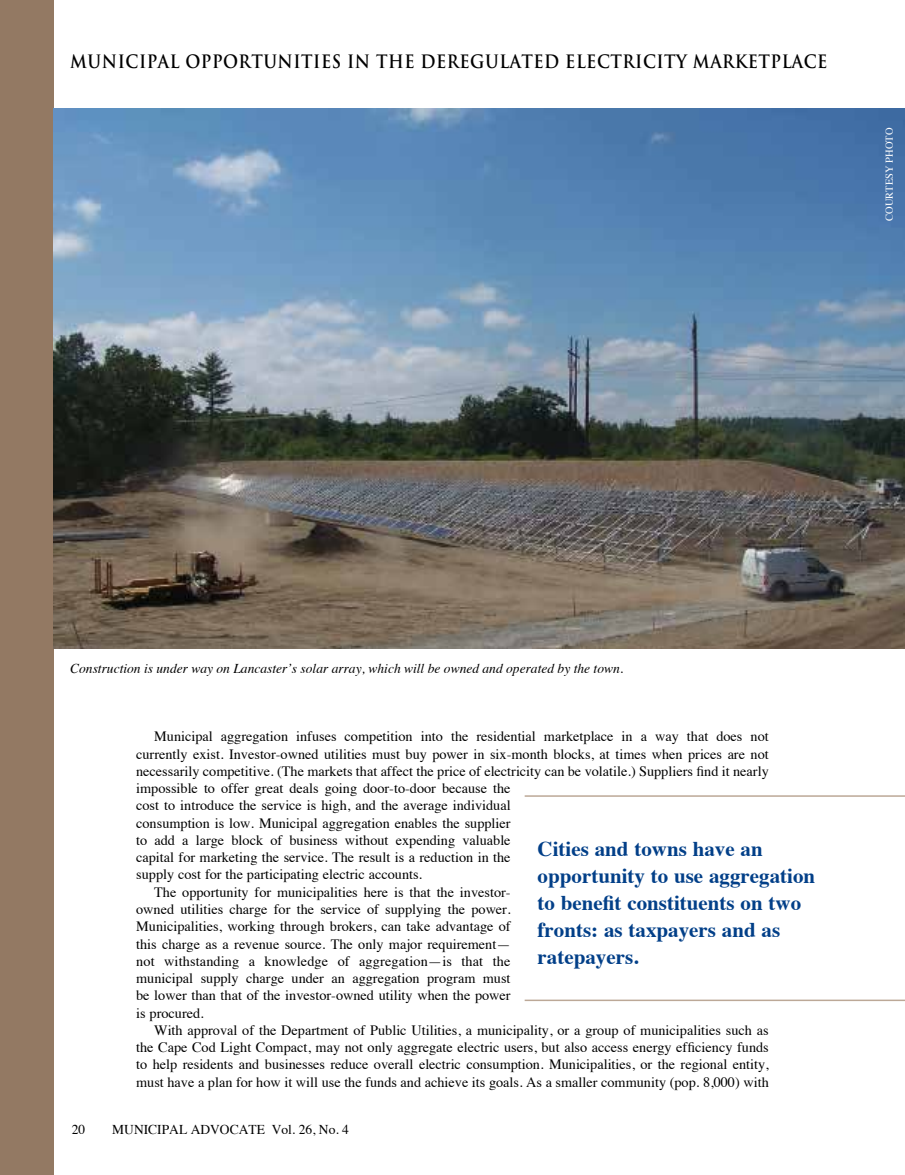
<style>
.page{position:relative;width:905px;height:1175px;background:#fff}
.page>*{position:absolute;margin:0;border:0;box-sizing:border-box;transform-origin:0 0}
.t1{font:700 21px/27px "Times";color:#023f88}
.t2{font:700 18px "Trajan";letter-spacing:.03em;color:#000;scale:.9 1}
.t3{font:14.25px "Times";color:#000}
.t4{font:italic 13.5px "Times";color:#000}
.t5{font:13.5px "Times";color:#000}
.t6{font:10.5px "Times";color:#fff}
</style>
<div class="page">
<div style="left:0;top:0;width:53px;height:1174px;background:#937963"></div>
<img style="left:53px;top:108px;width:851px;height:540px">
<hr style="left:524px;top:795px;width:380px;height:1px;background:#bca897">
<hr style="left:524px;top:999px;width:380px;height:2px;background:#bca897">
<p class="t2" style="left:70px;top:50px;width:842px">MUNICIPAL OPPORTUNITIES IN THE DEREGULATED ELECTRICITY MARKETPLACE</p>
<p class="t6" style="left:879px;top:221px;width:95px;rotate:-90deg">COURTESY PHOTO</p>
<p class="t4" style="left:70px;top:657px;width:554px">Construction is under way on Lancaster’s solar array, which will be owned and operated by the town.</p>
<p class="t3" style="left:154px;top:723px;width:616px">Municipal aggregation infuses competition into the residential marketplace in a way that does not</p>
<p class="t3" style="left:136px;top:740px;width:634px">currently exist. Investor-owned utilities must buy power in six-month blocks, at times when prices are not</p>
<p class="t3" style="left:136px;top:757px;width:634px">necessarily competitive. (The markets that affect the price of electricity can be volatile.) Suppliers find it nearly</p>
<p class="t3" style="left:136px;top:775px;width:376px">impossible to offer great deals going door-to-door because the</p>
<p class="t3" style="left:136px;top:792px;width:376px">cost to introduce the service is high, and the average individual</p>
<p class="t3" style="left:136px;top:809px;width:376px">consumption is low. Municipal aggregation enables the supplier</p>
<p class="t3" style="left:136px;top:826px;width:376px">to add a large block of business without expending valuable</p>
<p class="t3" style="left:136px;top:844px;width:376px">capital for marketing the service. The result is a reduction in the</p>
<p class="t3" style="left:136px;top:861px;width:287px">supply cost for the participating electric accounts.</p>
<p class="t3" style="left:154px;top:878px;width:358px">The opportunity for municipalities here is that the investor-</p>
<p class="t3" style="left:136px;top:895px;width:376px">owned utilities charge for the service of supplying the power.</p>
<p class="t3" style="left:136px;top:913px;width:376px">Municipalities, working through brokers, can take advantage of</p>
<p class="t3" style="left:136px;top:930px;width:376px">this charge as a revenue source. The only major requirement—</p>
<p class="t3" style="left:136px;top:947px;width:376px">not withstanding a knowledge of aggregation—is that the</p>
<p class="t3" style="left:136px;top:965px;width:376px">municipal supply charge under an aggregation program must</p>
<p class="t3" style="left:136px;top:982px;width:376px">be lower than that of the investor-owned utility when the power</p>
<p class="t3" style="left:136px;top:999px;width:69px">is procured.</p>
<p class="t3" style="left:154px;top:1016px;width:616px">With approval of the Department of Public Utilities, a municipality, or a group of municipalities such as</p>
<p class="t3" style="left:136px;top:1034px;width:634px">the Cape Cod Light Compact, may not only aggregate electric users, but also access energy efficiency funds</p>
<p class="t3" style="left:136px;top:1051px;width:634px">to help residents and businesses reduce overall electric consumption. Municipalities, or the regional entity,</p>
<p class="t3" style="left:136px;top:1068px;width:634px">must have a plan for how it will use the funds and achieve its goals. As a smaller community (pop. 8,000) with</p>
<h1 class="t1" style="left:537px;top:833px;width:279px">Cities and towns have an opportunity to use aggregation to benefit constituents on two fronts: as taxpayers and as ratepayers.</h1>
<p class="t5" style="left:72px;top:1116px;width:15px">20</p>
<p class="t5" style="left:112px;top:1116px;width:238px">MUNICIPAL ADVOCATE Vol. 26, No. 4</p>
</div>
